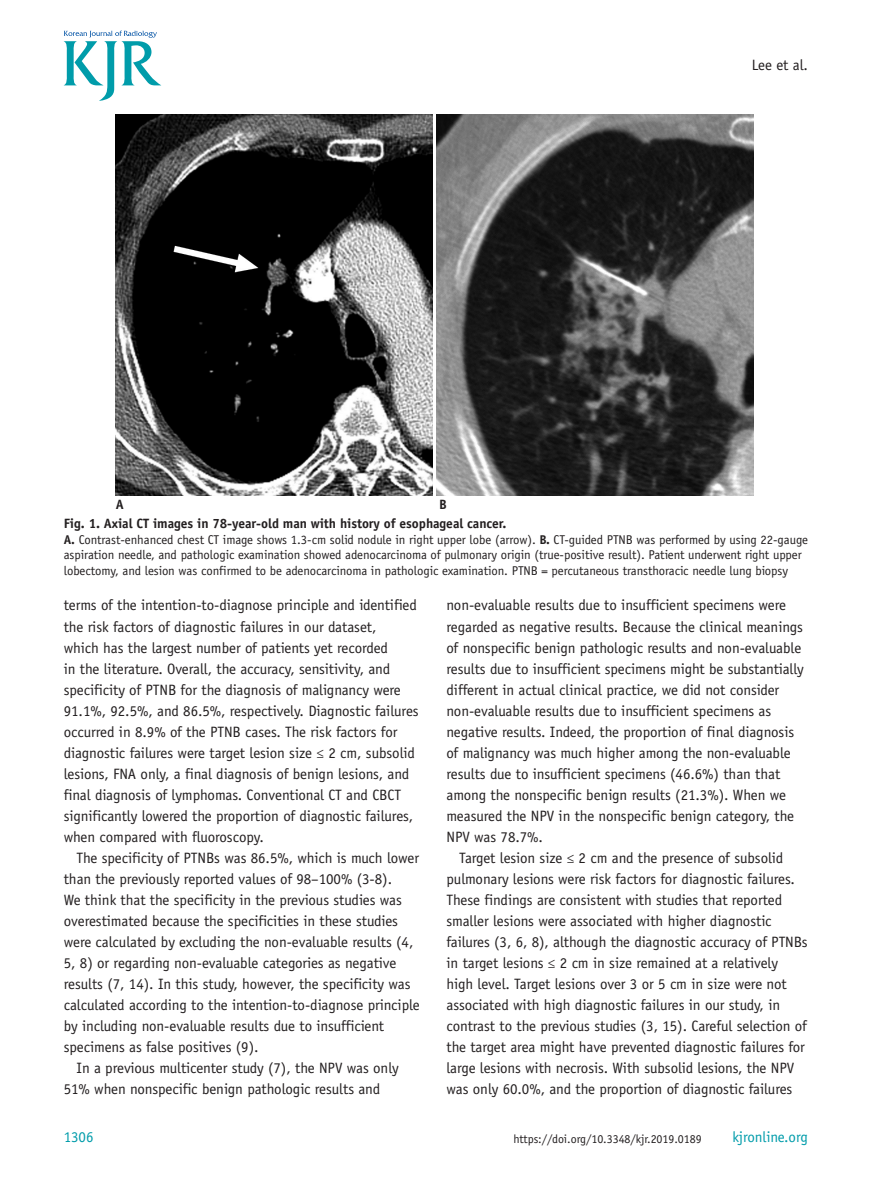
<style>
.page{position:relative;width:893px;height:1191px;background:#fff}
.page>*{position:absolute;margin:0;border:0;box-sizing:border-box;transform-origin:0 0}
.t1{font:15px/21px "Officina Sans Std";letter-spacing:-.005em;color:#231f20}
.t2{font:15px "Officina Sans Std";letter-spacing:-.005em;color:#009caa}
.t3{font:700 13.5px "Officina Sans Std";letter-spacing:-.005em;color:#231f20}
.t4{font:12.75px/15.3px "Officina Sans Std";letter-spacing:-.005em;color:#231f20}
.t5{font:12px "Officina Sans Std";letter-spacing:-.005em;color:#231f20}
.s1{font-weight:700}
</style>
<div class="page">
<svg style="left:64px;top:31px;width:97px;height:70px"></svg>
<img style="left:116px;top:115px;width:317px;height:381px">
<img style="left:437px;top:115px;width:317px;height:381px">
<p class="t3" style="left:116px;top:496px;width:10px">A</p>
<p class="t3" style="left:439px;top:496px;width:9px">B</p>
<p class="t1" style="left:752px;top:54px;width:58px">Lee et al.</p>
<p class="t3" style="left:64px;top:515px;width:444px">Fig. 1. Axial CT images in 78-year-old man with history of esophageal cancer.</p>
<p class="t4" style="left:64px;top:532px;width:746px"><span class="s1">A.</span> Contrast-enhanced chest CT image shows 1.3-cm solid nodule in right upper lobe (arrow). <span class="s1">B.</span> CT-guided PTNB was performed by using 22-gauge aspiration needle, and pathologic examination showed adenocarcinoma of pulmonary origin (true-positive result). Patient underwent right upper lobectomy, and lesion was confirmed to be adenocarcinoma in pathologic examination. PTNB = percutaneous transthoracic needle lung biopsy</p>
<p class="t1" style="left:64px;top:595px;width:356px">terms of the intention-to-diagnose principle and identified the risk factors of diagnostic failures in our dataset,<br>which has the largest number of patients yet recorded<br>in the literature. Overall, the accuracy, sensitivity, and specificity of PTNB for the diagnosis of malignancy were 91.1%, 92.5%, and 86.5%, respectively. Diagnostic failures occurred in 8.9% of the PTNB cases. The risk factors for diagnostic failures were target lesion size ≤ 2 cm, subsolid lesions, FNA only, a final diagnosis of benign lesions, and final diagnosis of lymphomas. Conventional CT and CBCT significantly lowered the proportion of diagnostic failures, when compared with fluoroscopy.</p>
<p class="t1" style="left:64px;top:847px;width:358px;text-indent:13px">The specificity of PTNBs was 86.5%, which is much lower than the previously reported values of 98–100% (3-8).<br>We think that the specificity in the previous studies was overestimated because the specificities in these studies were calculated by excluding the non-evaluable results (4, 5, 8) or regarding non-evaluable categories as negative results (7, 14). In this study, however, the specificity was calculated according to the intention-to-diagnose principle by including non-evaluable results due to insufficient specimens as false positives (9).</p>
<p class="t1" style="left:64px;top:1057px;width:336px;text-indent:13px">In a previous multicenter study (7), the NPV was only<br>51% when nonspecific benign pathologic results and</p>
<p class="t2" style="left:64px;top:1128px;width:31px">1306</p>
<p class="t1" style="left:446px;top:595px;width:359px">non-evaluable results due to insufficient specimens were regarded as negative results. Because the clinical meanings of nonspecific benign pathologic results and non-evaluable results due to insufficient specimens might be substantially different in actual clinical practice, we did not consider non-evaluable results due to insufficient specimens as negative results. Indeed, the proportion of final diagnosis of malignancy was much higher among the non-evaluable results due to insufficient specimens (46.6%) than that among the nonspecific benign results (21.3%). When we measured the NPV in the nonspecific benign category, the NPV was 78.7%.</p>
<p class="t1" style="left:446px;top:847px;width:363px;text-indent:13px">Target lesion size ≤ 2 cm and the presence of subsolid pulmonary lesions were risk factors for diagnostic failures.<br>These findings are consistent with studies that reported smaller lesions were associated with higher diagnostic failures (3, 6, 8), although the diagnostic accuracy of PTNBs in target lesions ≤ 2 cm in size remained at a relatively high level. Target lesions over 3 or 5 cm in size were not associated with high diagnostic failures in our study, in contrast to the previous studies (3, 15). Careful selection of the target area might have prevented diagnostic failures for large lesions with necrosis. With subsolid lesions, the NPV was only 60.0%, and the proportion of diagnostic failures</p>
<p class="t5" style="left:513px;top:1132px;width:190px">https://doi.org/10.3348/kjr.2019.0189</p>
<p class="t2" style="left:732px;top:1128px;width:77px">kjronline.org</p>
</div>
